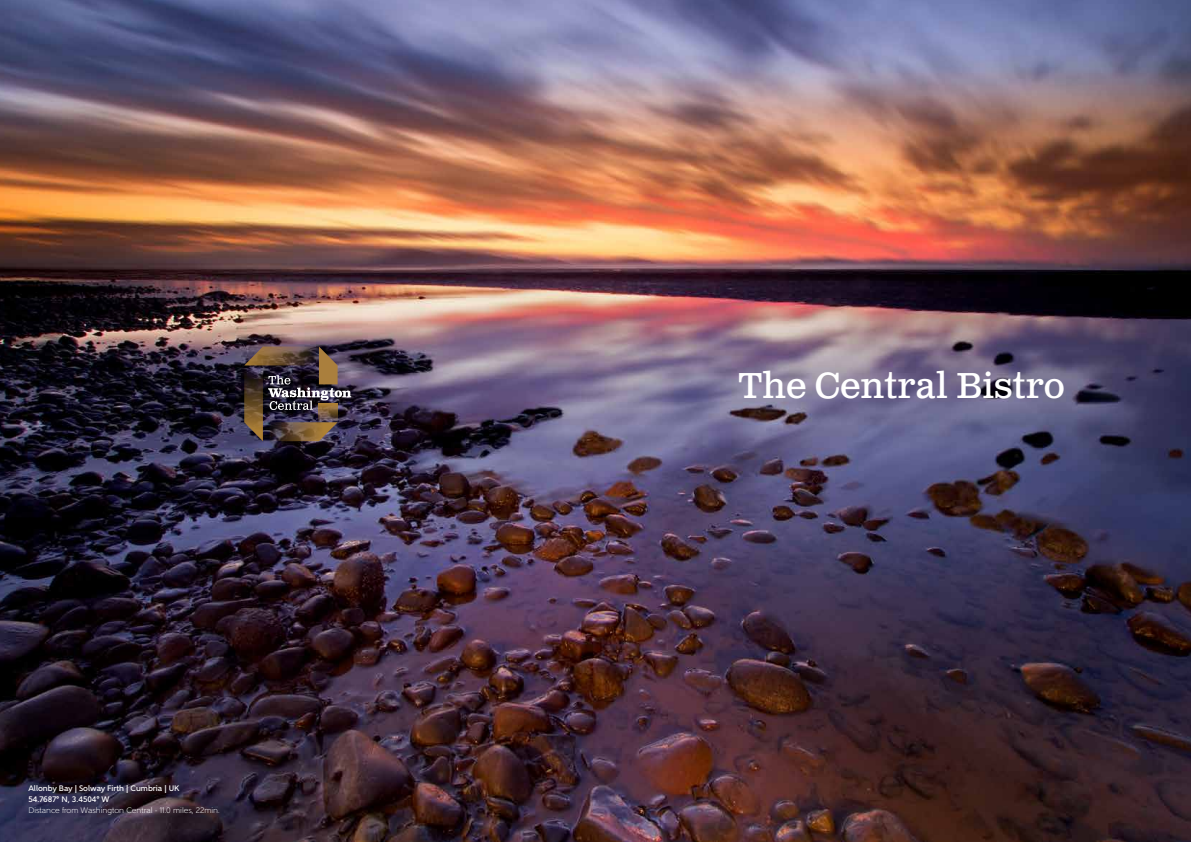
<style>
.page{position:relative;width:1191px;height:842px;background:#fff}
.page>*{position:absolute;margin:0;border:0;box-sizing:border-box;transform-origin:0 0}
.t1{font:36px "Clarendon Text Pro";color:#fff}
.t2{font:500 8px/11px "Gentleman 700";color:#fff}
.t3{font:300 8px "Gentleman 400";color:#fff}
</style>
<div class="page">
<img style="left:0;top:0;width:1191px;height:842px">
<svg style="left:244px;top:346px;width:24px;height:19px"></svg>
<img style="left:268px;top:346px;width:83px;height:64px">
<svg style="left:263px;top:422px;width:74px;height:19px"></svg>
<svg style="left:244px;top:365px;width:19px;height:76px"></svg>
<svg style="left:319px;top:403px;width:18px;height:19px"></svg>
<p class="t2" style="left:28px;top:783px;width:153px">Allonby Bay | Solway Firth | Cumbria | UK<br>54.7687° N, 3.4504° W</p>
<p class="t3" style="left:28px;top:806px;width:193px">Distance from Washington Central - 11.0 miles, 22min.</p>
<h1 class="t1" style="left:738px;top:364px;width:328px">The Central Bistro</h1>
</div>
